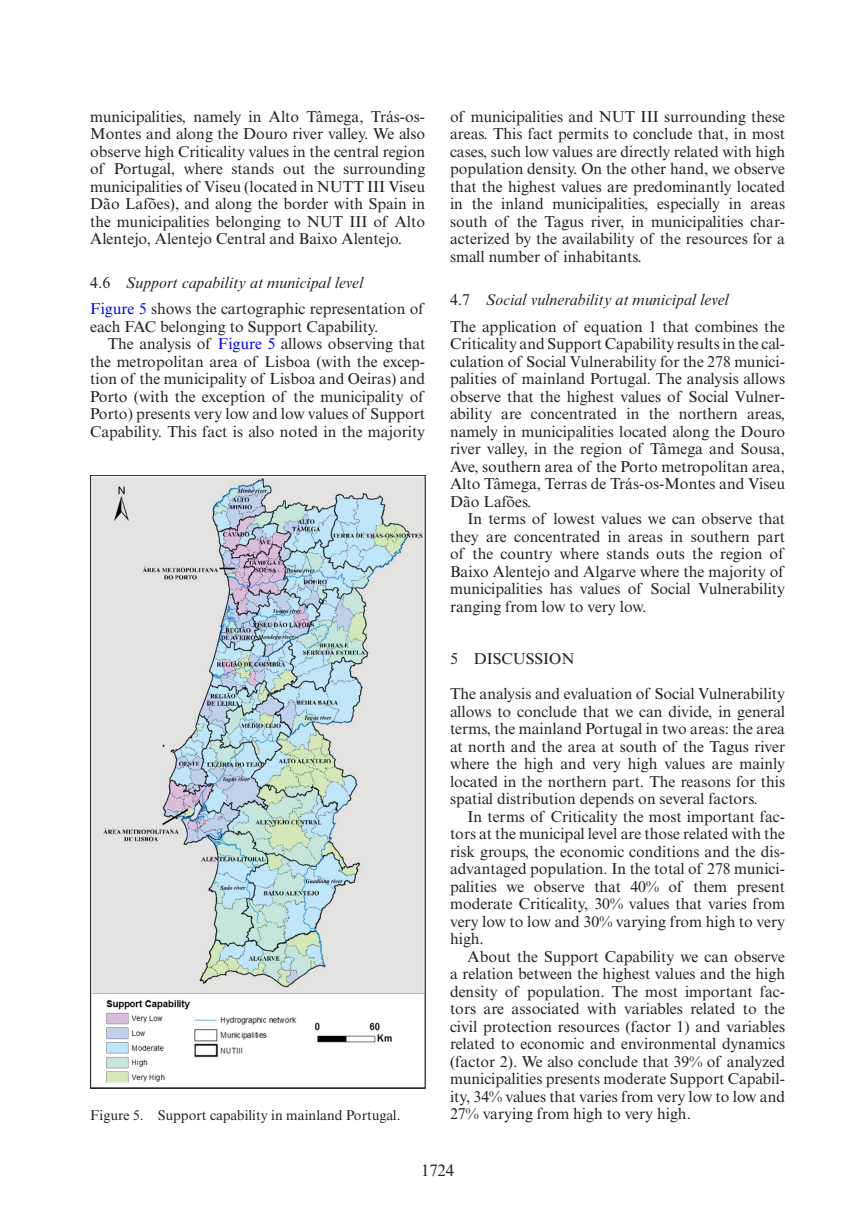
<style>
.page{position:relative;width:858px;height:1225px;background:#fff}
.page>*{position:absolute;margin:0;border:0;box-sizing:border-box;transform-origin:0 0}
.t1{font:16.62px "Times NRMT Pro";color:#231f20}
.t2{font:15.75px/17.5px "Times NRMT Pro";color:#231f20;text-align:justify}
.t3{font:14px "Times NRMT Pro";color:#231f20}
.s1{font-style:italic}
.s2{color:#00f}
</style>
<div class="page">
<img style="left:90px;top:475px;width:335px;height:614px">
<p class="t2" style="left:90px;top:108px;width:336px">municipalities, namely in Alto Tâmega, Trás-os-Montes and along the Douro river valley. We also observe high Criticality values in the central region of Portugal, where stands out the surrounding municipalities of Viseu (located in NUTT III Viseu Dão Lafões), and along the border with Spain in the municipalities belonging to NUT III of Alto Alentejo, Alentejo Central and Baixo Alentejo.</p>
<p class="t2" style="left:90px;top:270px;width:335px;line-height:26.2px">4.6 <span class="s1">Support capability at municipal level<br></span><span class="s2">Figure 5</span> shows the cartographic representation of</p>
<p class="t2" style="left:90px;top:318px;width:289px">each FAC belonging to Support Capability.</p>
<p class="t2" style="left:108px;top:336px;width:319px">The analysis of <span class="s2">Figure 5</span> allows observing that</p>
<p class="t2" style="left:90px;top:353px;width:336px">the metropolitan area of Lisboa (with the excep-</p>
<p class="t2" style="left:90px;top:371px;width:336px">tion of the municipality of Lisboa and Oeiras) and</p>
<p class="t2" style="left:90px;top:388px;width:335px">Porto (with the exception of the municipality of</p>
<p class="t2" style="left:90px;top:406px;width:336px">Porto) presents very low and low values of Support</p>
<p class="t2" style="left:90px;top:423px;width:336px">Capability. This fact is also noted in the majority</p>
<p class="t2" style="left:450px;top:108px;width:336px">of municipalities and NUT III surrounding these areas. This fact permits to conclude that, in most cases, such low values are directly related with high population density. On the other hand, we observe that the highest values are predominantly located in the inland municipalities, especially in areas south of the Tagus river, in municipalities char&shy;acterized by the availability of the resources for a small number of inhabitants.</p>
<p class="t2" style="left:450px;top:288px;width:336px;line-height:26.2px">4.7 <span class="s1">Social vulnerability at municipal level<br></span>The application of equation 1 that combines the</p>
<p class="t2" style="left:450px;top:336px;width:336px">Criticality and Support Capability results in the cal&shy;culation of Social Vulnerability for the 278 munici&shy;palities of mainland Portugal. The analysis allows observe that the highest values of Social Vulner&shy;ability are concentrated in the northern areas, namely in municipalities located along the Douro river valley, in the region of Tâmega and Sousa, Ave, southern area of the Porto metropolitan area, Alto Tâmega, Terras de Trás-os-Montes and Viseu Dão Lafões.</p>
<p class="t2" style="left:450px;top:511px;width:336px;text-indent:18px">In terms of lowest values we can observe that they are concentrated in areas in southern part of the country where stands outs the region of Baixo Alentejo and Algarve where the majority of municipalities has values of Social Vulnerability ranging from low to very low.</p>
<p class="t2" style="left:450px;top:651px;width:126px">5 DISCUSSION</p>
<p class="t2" style="left:450px;top:686px;width:336px">The analysis and evaluation of Social Vulnerability allows to conclude that we can divide, in general terms, the mainland Portugal in two areas: the area at north and the area at south of the Tagus river where the high and very high values are mainly located in the northern part. The reasons for this spatial distribution depends on several factors.</p>
<p class="t2" style="left:450px;top:808px;width:336px;text-align:left;text-indent:18px">In terms of Criticality the most important fac&shy;tors at the municipal level are those related with the risk groups, the economic conditions and the dis&shy;advantaged population. In the total of 278 munici&shy;palities we observe that 40% of them present moderate Criticality, 30% values that varies from very low to low and 30% varying from high to very high.</p>
<p class="t2" style="left:450px;top:948px;width:336px;text-indent:18px">About the Support Capability we can observe a relation between the highest values and the high density of population. The most important fac&shy;tors are associated with variables related to the civil protection resources (factor 1) and variables related to economic and environmental dynamics (factor 2). We also conclude that 39% of analyzed municipalities presents moderate Support Capabil&shy;ity, 34% values that varies from very low to low and</p>
<p class="t3" style="left:90px;top:1106px;width:312px">Figure 5. Support capability in mainland Portugal.</p>
<p class="t2" style="left:450px;top:1106px;width:242px">27% varying from high to very high.</p>
<p class="t1" style="left:421px;top:1160px;width:35px">1724</p>
</div>
